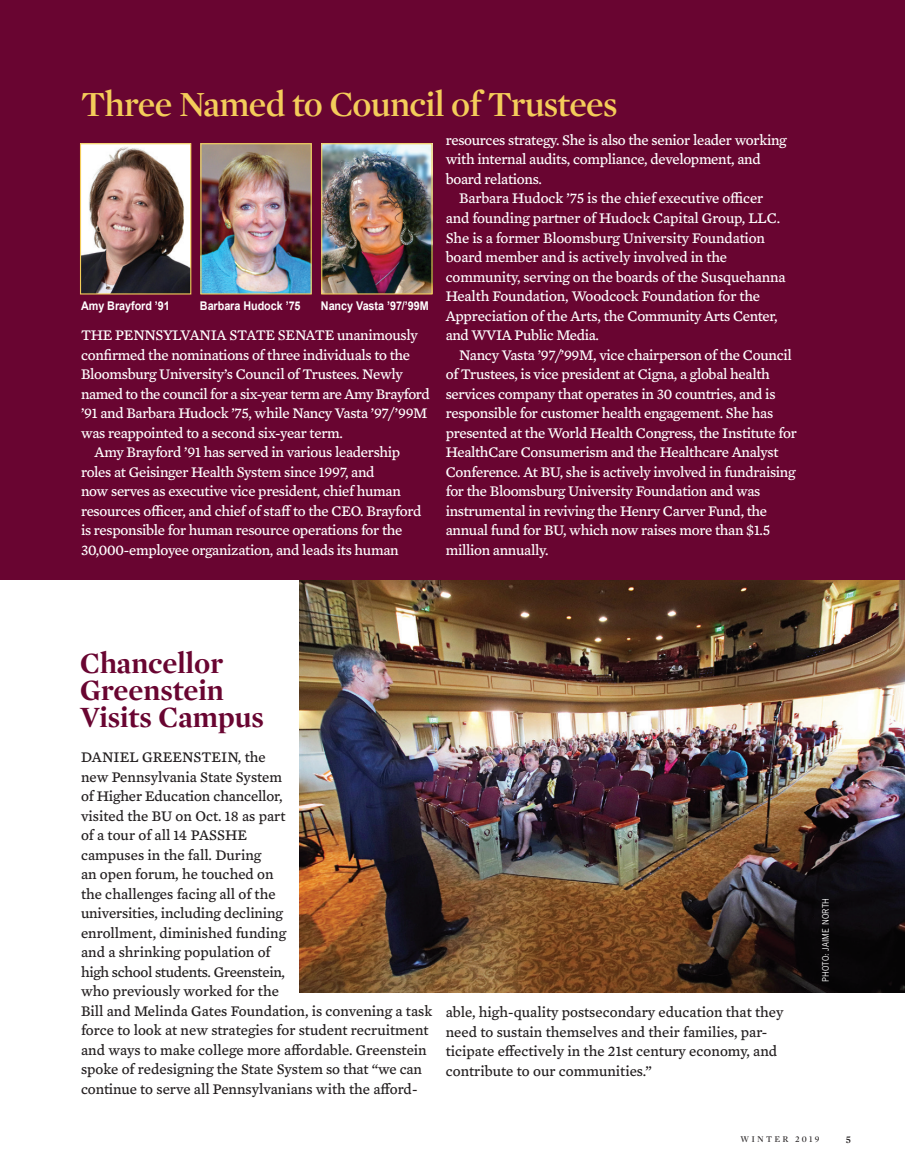
<style>
.page{position:relative;width:905px;height:1175px;background:#fff}
.page>*{position:absolute;margin:0;border:0;box-sizing:border-box;transform-origin:0 0}
.t1{font:600 36px "Mercury Display";letter-spacing:-.02em;color:#f4cd5a}
.t2{font:700 30px/27px "Mercury Display";color:#690531}
.Paragraph_Style_1{font:15px/19.5px "Mercury Text G4";letter-spacing:-.02em;color:#fff}
.Paragraph_Style_1-2{font:15px/19.5px "Mercury Text G4";color:#231f20}
.Paragraph_Style_1-3{font:700 12px "Arial";letter-spacing:-.005em;color:#fff;scale:.9 1}
.t3{font:600 10.5px "Mercury Display";color:#231f20}
.t4{font:9px "News Gothic";letter-spacing:.02em;color:#fff;scale:.9 1}
.t5{font:9px "Mercury Display";letter-spacing:.25em;color:#231f20}
</style>
<div class="page">
<img style="left:300px;top:579px;width:604px;height:413px">
<div style="left:0;top:0;width:904px;height:579px;background:#690531"></div>
<img style="left:82px;top:145px;width:107px;height:147px">
<div style="left:80px;top:143px;width:111px;height:151px;border:1px solid #f4cd5a"></div>
<img style="left:202px;top:145px;width:108px;height:147px">
<div style="left:200px;top:143px;width:112px;height:151px;border:1px solid #f4cd5a"></div>
<img style="left:323px;top:145px;width:107px;height:147px">
<div style="left:321px;top:143px;width:111px;height:151px;border:1px solid #f4cd5a"></div>
<p class="t1" style="left:81px;top:79px;width:538px">Three Named to Council of Trustees</p>
<p class="Paragraph_Style_1-3" style="left:81px;top:298px;width:100px">Amy Brayford ’91</p>
<p class="Paragraph_Style_1-3" style="left:200px;top:298px;width:113px">Barbara Hudock ’75</p>
<p class="Paragraph_Style_1-3" style="left:321px;top:298px;width:121px">Nancy Vasta ’97/’99M</p>
<p class="Paragraph_Style_1" style="left:81px;top:324px;width:350px">THE PENNSYLVANIA STATE SENATE unanimously confirmed the nominations of three individuals to the Bloomsburg University’s Council of Trustees. Newly named to the council for a six-year term are Amy Brayford ’91 and Barbara Hudock ’75, while Nancy Vasta ’97/’99M was reappointed to a second six-year term.</p>
<p class="Paragraph_Style_1" style="left:81px;top:441px;width:342px;text-indent:14px">Amy Brayford ’91 has served in various leadership roles at Geisinger Health System since 1997, and<br>now serves as executive vice president, chief human resources officer, and chief of staff to the CEO. Brayford is responsible for human resource operations for the 30,000-employee organization, and leads its human</p>
<p class="Paragraph_Style_1" style="left:446px;top:129px;width:342px">resources strategy. She is also the senior leader working with internal audits, compliance, development, and board relations.</p>
<p class="Paragraph_Style_1" style="left:446px;top:188px;width:341px;text-indent:14px">Barbara Hudock ’75 is the chief executive officer and founding partner of Hudock Capital Group, LLC.<br>She is a former Bloomsburg University Foundation board member and is actively involved in the community, serving on the boards of the Susquehanna Health Foundation, Woodcock Foundation for the Appreciation of the Arts, the Community Arts Center, and WVIA Public Media.</p>
<p class="Paragraph_Style_1" style="left:446px;top:344px;width:352px;text-indent:14px">Nancy Vasta ’97/’99M, vice chairperson of the Council of Trustees, is vice president at Cigna, a global health services company that operates in 30 countries, and is responsible for customer health engagement. She has presented at the World Health Congress, the Institute for HealthCare Consumerism and the Healthcare Analyst Conference. At BU, she is actively involved in fundraising for the Bloomsburg University Foundation and was instrumental in reviving the Henry Carver Fund, the annual fund for BU, which now raises more than $1.5 million annually.</p>
<p class="t2" style="left:80px;top:648px;width:145px">Chancellor<br>Greenstein</p>
<p class="t2" style="left:80px;top:702px;width:186px">Visits Campus</p>
<p class="Paragraph_Style_1-2" style="left:81px;top:746px;width:353px">DANIEL GREENSTEIN, the<br>new Pennsylvania State System<br>of Higher Education chancellor,<br>visited the BU on Oct. 18 as part<br>of a tour of all 14 PASSHE<br>campuses in the fall. During<br>an open forum, he touched on<br>the challenges facing all of the<br>universities, including declining<br>enrollment, diminished funding<br>and a shrinking population of<br>high school students. Greenstein,<br>who previously worked for the<br>Bill and Melinda Gates Foundation, is convening a task force to look at new strategies for student recruitment and ways to make college more affordable. Greenstein spoke of redesigning the State System so that “we can continue to serve all Pennsylvanians with the afford-</p>
<p class="Paragraph_Style_1-2" style="left:446px;top:1001px;width:339px">able, high-quality postsecondary education that they need to sustain themselves and their families, par&shy;ticipate effectively in the 21st century economy, and contribute to our communities.”</p>
<p class="t4" style="left:819px;top:982px;width:95px;rotate:-90deg">PHOTO: JAIME NORTH</p>
<p class="t5" style="left:740px;top:1132px;width:80px">WINTER 2019</p>
<p class="t3" style="left:845px;top:1131px;width:7px">5</p>
</div>
